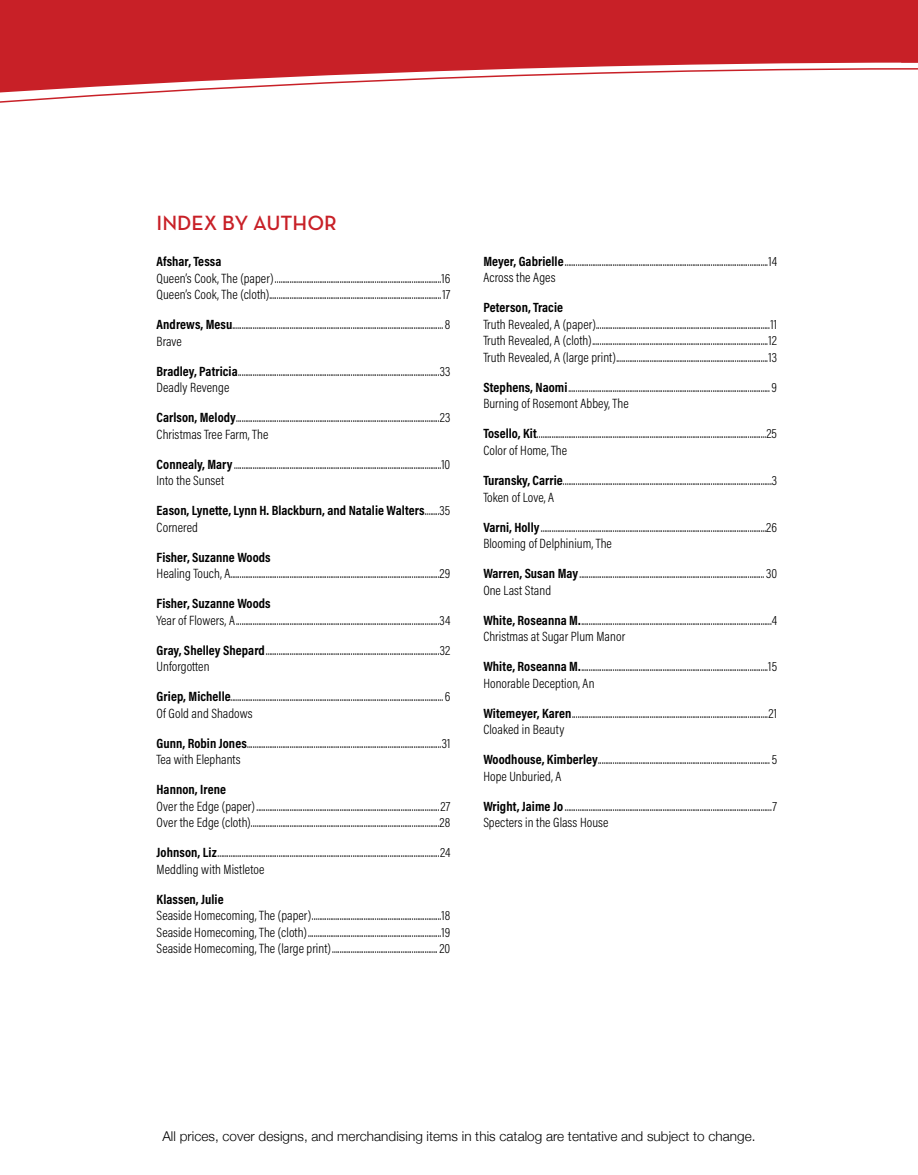
<style>
.page{position:relative;width:918px;height:1175px;background:#fff}
.page>*{position:absolute;margin:0;border:0;box-sizing:border-box;transform-origin:0 0}
.t1{font:600 21px "Neutraface Text";color:#c82027}
.t2{font:300 13.5px/16.5px "Acumin Pro Cond";letter-spacing:.005em;color:#000}
.t3{font:700 13.5px/16.5px "Acumin Pro Cond";letter-spacing:.005em;color:#000}
.t4{font:300 13.5px "Helvetica Neue";letter-spacing:.005em;color:#000}
.s1{font-weight:700}
.s2{font-weight:300}
</style>
<div class="page">
<svg style="left:0;top:0;width:918px;height:103px"></svg>
<h1 class="t1" style="left:157px;top:209px;width:182px">INDEX BY AUTHOR</h1>
<p class="t3" style="left:157px;top:253px;width:66px">Afshar, Tessa</p>
<p class="t2" style="left:157px;top:269px;width:295px">Queen’s Cook, The (paper)..........................................................................................16<br>Queen’s Cook, The (cloth).............................................................................................17</p>
<p class="t2" style="left:157px;top:316px;width:295px"><span class="s1">Andrews, Mesu</span>.................................................................................................................. 8<br>Brave</p>
<p class="t2" style="left:157px;top:362px;width:295px"><span class="s1">Bradley, Patricia</span>.............................................................................................................33<br>Deadly Revenge</p>
<p class="t2" style="left:157px;top:409px;width:295px"><span class="s1">Carlson, Melody</span>..............................................................................................................23<br>Christmas Tree Farm, The</p>
<p class="t2" style="left:157px;top:455px;width:295px"><span class="s1">Connealy, Mary</span> ................................................................................................................10<br>Into the Sunset</p>
<p class="t3" style="left:157px;top:502px;width:295px">Eason, Lynette, Lynn H. Blackburn, and Natalie Walters<span class="s2">........35<br>Cornered</span></p>
<p class="t3" style="left:157px;top:548px;width:116px">Fisher, Suzanne Woods</p>
<p class="t2" style="left:157px;top:565px;width:295px">Healing Touch, A.................................................................................................................29</p>
<p class="t3" style="left:157px;top:595px;width:116px">Fisher, Suzanne Woods</p>
<p class="t2" style="left:157px;top:611px;width:295px">Year of Flowers, A..............................................................................................................34</p>
<p class="t2" style="left:157px;top:641px;width:295px"><span class="s1">Gray, Shelley Shepard</span>..............................................................................................32<br>Unforgotten</p>
<p class="t2" style="left:157px;top:688px;width:295px"><span class="s1">Griep, Michelle</span>...................................................................................................................6<br>Of Gold and Shadows</p>
<p class="t2" style="left:157px;top:734px;width:295px"><span class="s1">Gunn, Robin Jones</span>.........................................................................................................31<br>Tea with Elephants</p>
<p class="t3" style="left:157px;top:781px;width:71px">Hannon, Irene</p>
<p class="t2" style="left:157px;top:797px;width:295px">Over the Edge (paper)...................................................................................................27<br>Over the Edge (cloth)......................................................................................................28</p>
<p class="t2" style="left:157px;top:844px;width:295px"><span class="s1">Johnson, Liz</span>........................................................................................................................24<br>Meddling with Mistletoe</p>
<p class="t3" style="left:157px;top:890px;width:69px">Klassen, Julie</p>
<p class="t2" style="left:157px;top:907px;width:295px;text-align:justify">Seaside Homecoming, The (paper)......................................................................18<br>Seaside Homecoming, The (cloth)........................................................................19<br>Seaside Homecoming, The (large print).........................................................20</p>
<p class="t2" style="left:483px;top:253px;width:295px"><span class="s1">Meyer, Gabrielle</span>..............................................................................................................14<br>Across the Ages</p>
<p class="t3" style="left:483px;top:299px;width:81px">Peterson, Tracie</p>
<p class="t2" style="left:483px;top:316px;width:295px;text-align:justify">Truth Revealed, A (paper)..............................................................................................11<br>Truth Revealed, A (cloth)...............................................................................................12<br>Truth Revealed, A (large print)..................................................................................13</p>
<p class="t2" style="left:483px;top:379px;width:295px"><span class="s1">Stephens, Naomi</span>............................................................................................................. 9<br>Burning of Rosemont Abbey, The</p>
<p class="t2" style="left:483px;top:425px;width:295px"><span class="s1">Tosello, Kit</span>............................................................................................................................25<br>Color of Home, The</p>
<p class="t2" style="left:483px;top:472px;width:295px"><span class="s1">Turansky, Carrie</span>.................................................................................................................3<br>Token of Love, A</p>
<p class="t2" style="left:483px;top:518px;width:295px"><span class="s1">Varni, Holly</span>..........................................................................................................................26<br>Blooming of Delphinium, The</p>
<p class="t2" style="left:483px;top:565px;width:295px"><span class="s1">Warren, Susan May</span>....................................................................................................30<br>One Last Stand</p>
<p class="t2" style="left:483px;top:611px;width:295px"><span class="s1">White, Roseanna M.</span>.......................................................................................................4<br>Christmas at Sugar Plum Manor</p>
<p class="t2" style="left:483px;top:658px;width:295px"><span class="s1">White, Roseanna M.</span>.....................................................................................................15<br>Honorable Deception, An</p>
<p class="t2" style="left:483px;top:704px;width:295px"><span class="s1">Witemeyer, Karen</span>..........................................................................................................21<br>Cloaked in Beauty</p>
<p class="t2" style="left:483px;top:751px;width:295px"><span class="s1">Woodhouse, Kimberley</span>............................................................................................. 5<br>Hope Unburied, A</p>
<p class="t2" style="left:483px;top:797px;width:295px"><span class="s1">Wright, Jaime Jo</span> ................................................................................................................7<br>Specters in the Glass House</p>
<p class="t4" style="left:162px;top:1125px;width:595px">All prices, cover designs, and merchandising items in this catalog are tentative and subject to change.</p>
</div>
